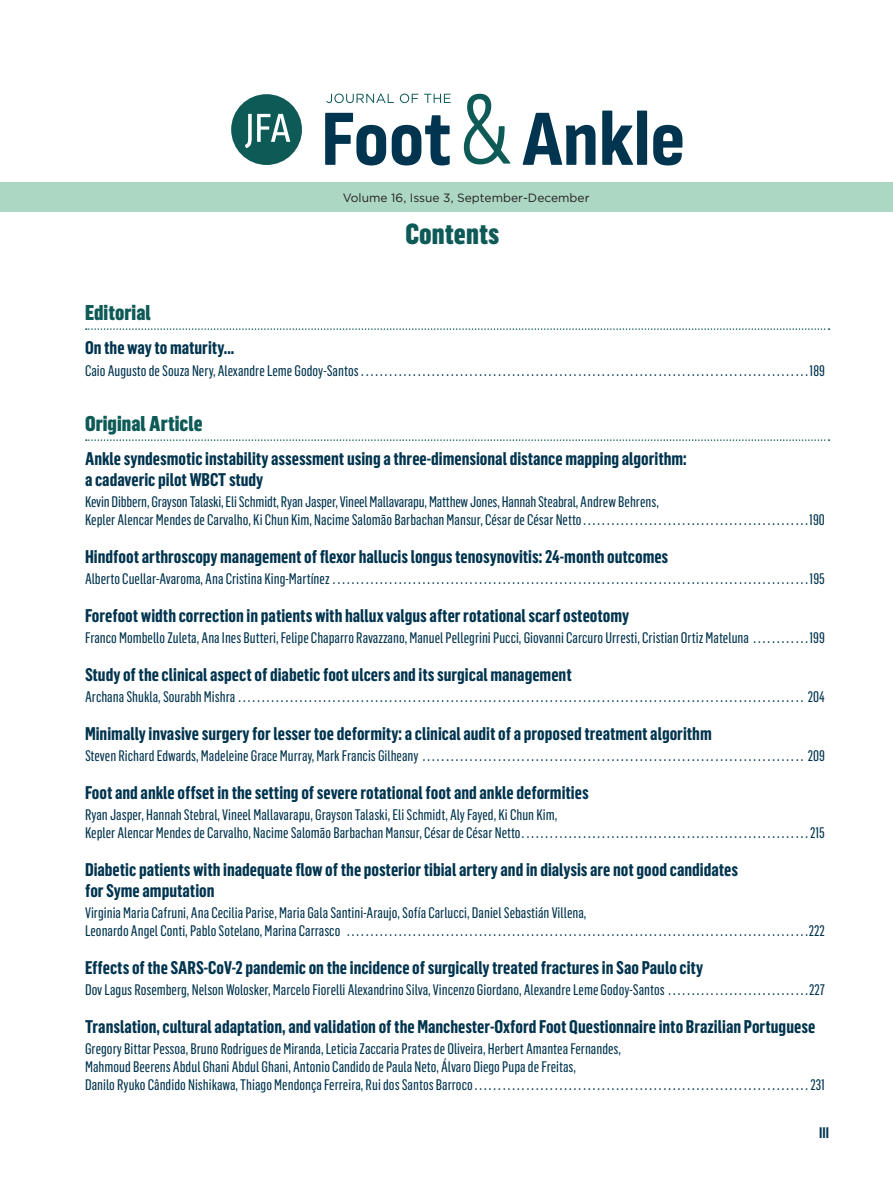
<style>
.page{position:relative;width:893px;height:1191px;background:#fff}
.page>*{position:absolute;margin:0;border:0;box-sizing:border-box;transform-origin:0 0}
.t1{font:900 28.5px "Flama Cond";color:#0e5a57}
.t2{font:900 21px "Flama Cond";color:#0e5a57}
.t3{font:700 18px/21px "Flama Cond";color:#01344e}
.t4{font:15px/18px "Flama Cond Basic";color:#01344e}
.t5{font:600 15px "Flama Cond";color:#01344e}
.t6{font:12px "Gotham";color:#231f20}
</style>
<div class="page">
<div style="left:0;top:182px;width:893px;height:30px;background:#acd7c2"></div>
<svg style="left:326px;top:94px;width:68px;height:9px"></svg>
<svg style="left:400px;top:94px;width:18px;height:9px"></svg>
<svg style="left:424px;top:94px;width:27px;height:9px"></svg>
<svg style="left:325px;top:113px;width:61px;height:52px"></svg>
<svg style="left:392px;top:115px;width:58px;height:50px"></svg>
<svg style="left:523px;top:113px;width:72px;height:52px"></svg>
<svg style="left:602px;top:111px;width:45px;height:54px"></svg>
<svg style="left:653px;top:125px;width:29px;height:40px"></svg>
<svg style="left:464px;top:94px;width:46px;height:70px"></svg>
<svg style="left:231px;top:94px;width:71px;height:71px"></svg>
<svg style="left:86px;top:328px;width:743px;height:2px"></svg>
<svg style="left:86px;top:439px;width:743px;height:2px"></svg>
<p class="t6" style="left:343px;top:190px;width:248px">Volume 16, Issue 3, September-December</p>
<h1 class="t1" style="left:405px;top:212px;width:95px">Contents</h1>
<h2 class="t2" style="left:85px;top:297px;width:67px">Editorial</h2>
<p class="t3" style="left:85px;top:336px;width:151px">On the way to maturity...</p>
<p class="t4" style="left:85px;top:361px;width:741px">Caio Augusto de Souza Nery, Alexandre Leme Godoy-Santos . . . . . . . . . . . . . . . . . . . . . . . . . . . . . . . . . . . . . . . . . . . . . . . . . . . . . . . . . . . . . . . . . . . . . . . . . . . . . . . . . . . . . . . . . . . . . . 189</p>
<h2 class="t2" style="left:85px;top:408px;width:119px">Original Article</h2>
<p class="t3" style="left:85px;top:447px;width:603px">Ankle syndesmotic instability assessment using a three-dimensional distance mapping algorithm: a cadaveric pilot WBCT study</p>
<p class="t4" style="left:85px;top:491px;width:741px">Kevin Dibbern, Grayson Talaski, Eli Schmidt, Ryan Jasper, Vineel Mallavarapu, Matthew Jones, Hannah Steabral, Andrew Behrens,<br>Kepler Alencar Mendes de Carvalho, Ki Chun Kim, Nacime Salomão Barbachan Mansur, César de César Netto . . . . . . . . . . . . . . . . . . . . . . . . . . . . . . . . . . . . . . . . . . . . . . . 190</p>
<p class="t3" style="left:85px;top:545px;width:585px">Hindfoot arthroscopy management of flexor hallucis longus tenosynovitis: 24-month outcomes</p>
<p class="t4" style="left:85px;top:568px;width:741px">Alberto Cuellar-Avaroma, Ana Cristina King-Martínez . . . . . . . . . . . . . . . . . . . . . . . . . . . . . . . . . . . . . . . . . . . . . . . . . . . . . . . . . . . . . . . . . . . . . . . . . . . . . . . . . . . . . . . . . . . . . . . . . . . . 195</p>
<p class="t3" style="left:85px;top:604px;width:546px">Forefoot width correction in patients with hallux valgus after rotational scarf osteotomy</p>
<p class="t4" style="left:85px;top:627px;width:741px">Franco Mombello Zuleta, Ana Ines Butteri, Felipe Chaparro Ravazzano, Manuel Pellegrini Pucci, Giovanni Carcuro Urresti, Cristian Ortiz Mateluna . . . . . . . . . . . 199</p>
<p class="t3" style="left:85px;top:663px;width:488px">Study of the clinical aspect of diabetic foot ulcers and its surgical management</p>
<p class="t4" style="left:85px;top:686px;width:741px">Archana Shukla, Sourabh Mishra . . . . . . . . . . . . . . . . . . . . . . . . . . . . . . . . . . . . . . . . . . . . . . . . . . . . . . . . . . . . . . . . . . . . . . . . . . . . . . . . . . . . . . . . . . . . . . . . . . . . . . . . . . . . . . . . . . . . . . . . 204</p>
<p class="t3" style="left:85px;top:722px;width:628px">Minimally invasive surgery for lesser toe deformity: a clinical audit of a proposed treatment algorithm</p>
<p class="t4" style="left:85px;top:745px;width:741px">Steven Richard Edwards, Madeleine Grace Murray, Mark Francis Gilheany . . . . . . . . . . . . . . . . . . . . . . . . . . . . . . . . . . . . . . . . . . . . . . . . . . . . . . . . . . . . . . . . . . . . . . . . . . . . . . . . . 209</p>
<p class="t3" style="left:85px;top:781px;width:505px">Foot and ankle offset in the setting of severe rotational foot and ankle deformities</p>
<p class="t4" style="left:85px;top:804px;width:741px">Ryan Jasper, Hannah Stebral, Vineel Mallavarapu, Grayson Talaski, Eli Schmidt, Aly Fayed, Ki Chun Kim,<br>Kepler Alencar Mendes de Carvalho, Nacime Salomão Barbachan Mansur, César de César Netto . . . . . . . . . . . . . . . . . . . . . . . . . . . . . . . . . . . . . . . . . . . . . . . . . . . . . . . . . . . . .215</p>
<p class="t3" style="left:85px;top:858px;width:655px">Diabetic patients with inadequate flow of the posterior tibial artery and in dialysis are not good candidates for Syme amputation</p>
<p class="t4" style="left:85px;top:902px;width:741px">Virginia Maria Cafruni, Ana Cecilia Parise, Maria Gala Santini-Araujo, Sofía Carlucci, Daniel Sebastián Villena,<br>Leonardo Angel Conti, Pablo Sotelano, Marina Carrasco . . . . . . . . . . . . . . . . . . . . . . . . . . . . . . . . . . . . . . . . . . . . . . . . . . . . . . . . . . . . . . . . . . . . . . . . . . . . . . . . . . . . . . . . . . . . . . . . . 222</p>
<p class="t3" style="left:85px;top:956px;width:620px">Effects of the SARS-CoV-2 pandemic on the incidence of surgically treated fractures in Sao Paulo city</p>
<p class="t4" style="left:85px;top:979px;width:741px">Dov Lagus Rosemberg, Nelson Wolosker, Marcelo Fiorelli Alexandrino Silva, Vincenzo Giordano, Alexandre Leme Godoy-Santos . . . . . . . . . . . . . . . . . . . . . . . . . . . . . 227</p>
<p class="t3" style="left:85px;top:1015px;width:732px">Translation, cultural adaptation, and validation of the Manchester-Oxford Foot Questionnaire into Brazilian Portuguese</p>
<p class="t4" style="left:85px;top:1038px;width:741px">Gregory Bittar Pessoa, Bruno Rodrigues de Miranda, Leticia Zaccaria Prates de Oliveira, Herbert Amantea Fernandes,<br>Mahmoud Beerens Abdul Ghani Abdul Ghani, Antonio Candido de Paula Neto, Álvaro Diego Pupa de Freitas,<br>Danilo Ryuko Cândido Nishikawa, Thiago Mendonça Ferreira, Rui dos Santos Barroco . . . . . . . . . . . . . . . . . . . . . . . . . . . . . . . . . . . . . . . . . . . . . . . . . . . . . . . . . . . . . . . . . . . . . . . 231</p>
<p class="t5" style="left:819px;top:1121px;width:11px">III</p>
</div>
